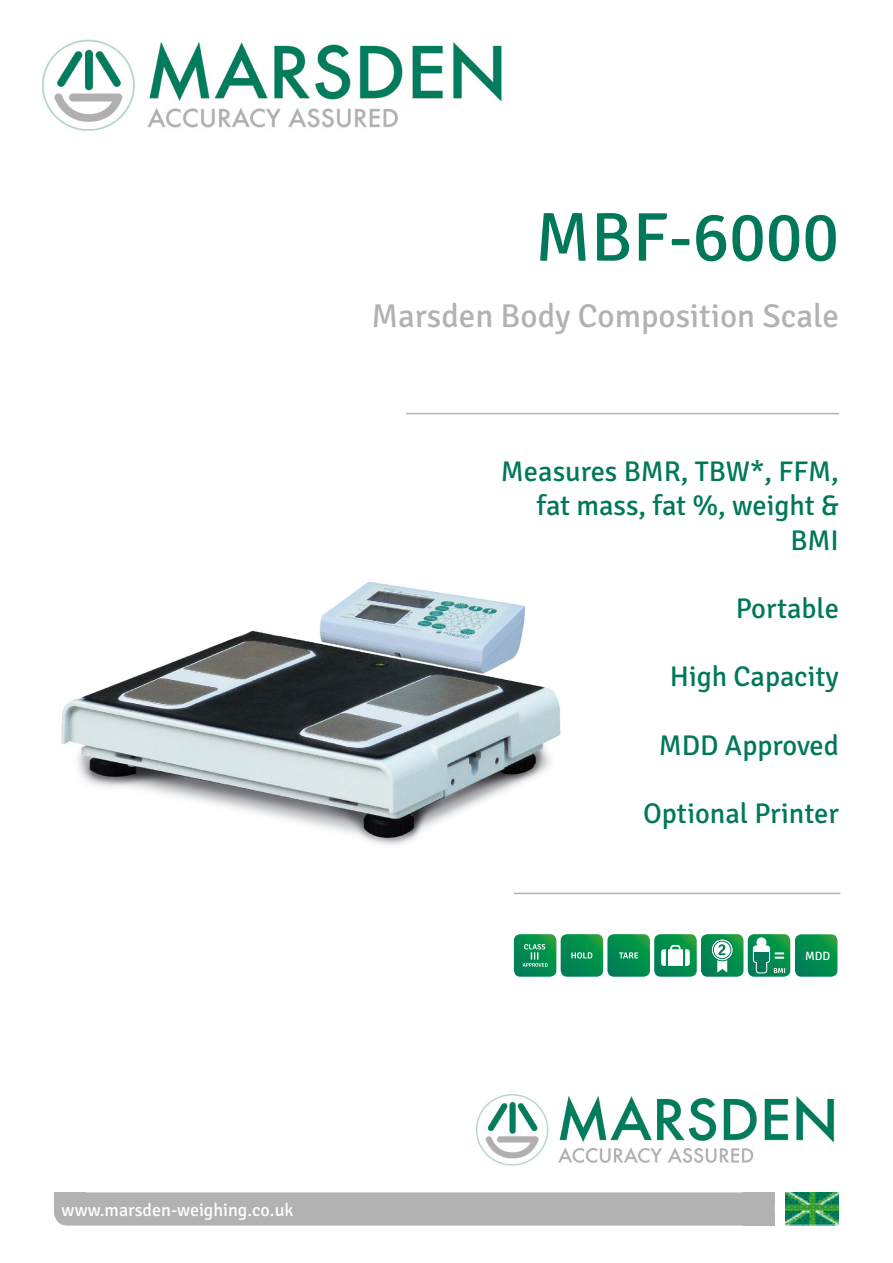
<style>
.page{position:relative;width:893px;height:1263px;background:#fff}
.page>*{position:absolute;margin:0;border:0;box-sizing:border-box;transform-origin:0 0}
.t1{font:69px "Signika";color:#007859}
.t2{font:33px "Signika";color:#b3b2b2}
.t3{font:28.5px/34.2px "Signika";color:#007859;text-align:right}
.t4{font:18px "Signika";color:#fff}
.t5{font:12px "Signika";color:#fff}
</style>
<div class="page">
<img style="left:61px;top:582px;width:534px;height:313px">
<img style="left:43px;top:39px;width:459px;height:92px">
<hr style="left:406px;top:413px;width:433px;height:1px;background:#b3b2b2">
<hr style="left:514px;top:893px;width:326px;height:1px;background:#b3b2b2">
<img style="left:785px;top:1192px;width:54px;height:33px">
<div style="left:54px;top:1192px;width:721px;height:33px;background:#b3b2b2;border-radius:14px"></div>
<div style="left:54px;top:1192px;width:31px;height:13px;background:#b3b2b2"></div>
<div style="left:744px;top:1213px;width:31px;height:12px;background:#b3b2b2"></div>
<div style="left:744px;top:1192px;width:31px;height:13px;background:#b3b2b2"></div>
<img style="left:476px;top:1094px;width:359px;height:72px">
<svg style="left:514px;top:934px;width:323px;height:43px;background:#36a370"></svg>
<h1 class="t1" style="left:535px;top:198px;width:305px">MBF-6000</h1>
<p class="t2" style="left:371px;top:297px;width:469px">Marsden Body Composition Scale</p>
<p class="t3" style="left:501px;top:455px;width:340px">Measures BMR, TBW*, FFM, fat mass, fat %, weight &amp;<br>BMI</p>
<p class="t3" style="left:736px;top:592px;width:105px">Portable</p>
<p class="t3" style="left:670px;top:660px;width:171px">High Capacity</p>
<p class="t3" style="left:659px;top:729px;width:182px">MDD Approved</p>
<p class="t3" style="left:643px;top:797px;width:197px">Optional Printer</p>
<p class="t5" style="left:805px;top:949px;width:27px">MDD</p>
<p class="t4" style="left:62px;top:1200px;width:233px">www.marsden-weighing.co.uk</p>
</div>
